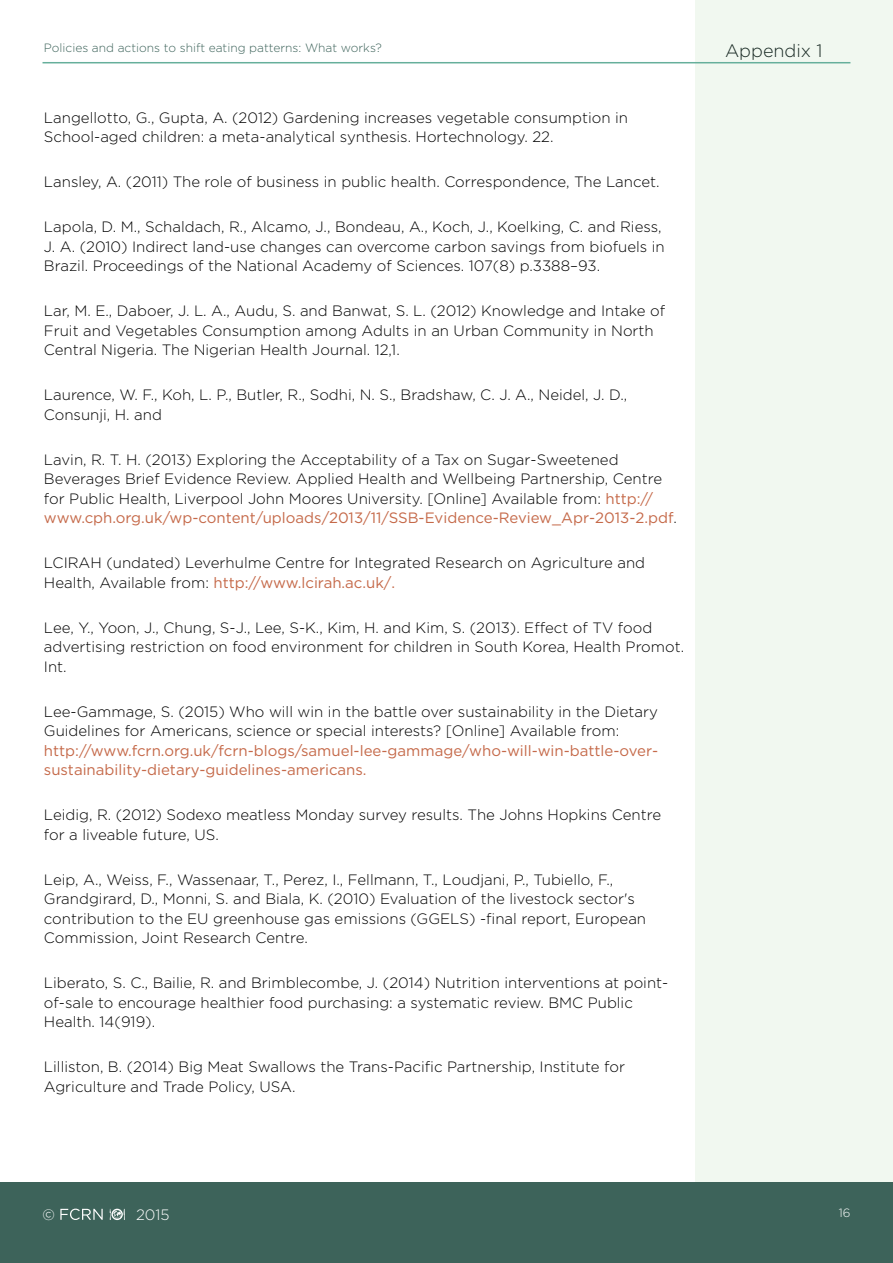
<style>
.page{position:relative;width:893px;height:1263px;background:#fff}
.page>*{position:absolute;margin:0;border:0;box-sizing:border-box;transform-origin:0 0}
.t1{font:300 18px "Gotham";color:#182923}
.t2{font:300 15px/19.5px "Gotham";color:#000}
.t3{font:15px/19.5px "Gotham";color:#c56949}
.t4{font:300 15px "Gotham";color:#fff}
.t5{font:300 12px "Gotham";color:#3d635a}
.t6{font:300 12px "Gotham";color:#fff}
.s1{font-weight:400;color:#c56949}
</style>
<div class="page">
<div style="left:695px;top:0;width:198px;height:1263px;background:#f1f8f0"></div>
<div style="left:0;top:1182px;width:893px;height:81px;background:#3d635a"></div>
<svg style="left:110px;top:1208px;width:15px;height:12px"></svg>
<svg style="left:60px;top:1208px;width:43px;height:12px"></svg>
<hr style="left:43px;top:62px;width:807px;height:1px;background:#66af9b">
<p class="t5" style="left:44px;top:40px;width:340px">Policies and actions to shift eating patterns: What works?</p>
<p class="t1" style="left:725px;top:39px;width:99px">Appendix 1</p>
<p class="t2" style="left:44px;top:107px;width:586px">Langellotto, G., Gupta, A. (2012) Gardening increases vegetable consumption in<br>School-aged children: a meta-analytical synthesis. Hortechnology. 22.</p>
<p class="t2" style="left:44px;top:172px;width:617px">Lansley, A. (2011) The role of business in public health. Correspondence, The Lancet.</p>
<p class="t2" style="left:44px;top:217px;width:622px">Lapola, D. M., Schaldach, R., Alcamo, J., Bondeau, A., Koch, J., Koelking, C. and Riess,<br>J. A. (2010) Indirect land-use changes can overcome carbon savings from biofuels in<br>Brazil. Proceedings of the National Academy of Sciences. 107(8) p.3388–93.</p>
<p class="t2" style="left:44px;top:301px;width:623px">Lar, M. E., Daboer, J. L. A., Audu, S. and Banwat, S. L. (2012) Knowledge and Intake of<br>Fruit and Vegetables Consumption among Adults in an Urban Community in North<br>Central Nigeria. The Nigerian Health Journal. 12,1.</p>
<p class="t2" style="left:44px;top:385px;width:585px">Laurence, W. F., Koh, L. P., Butler, R., Sodhi, N. S., Bradshaw, C. J. A., Neidel, J. D.,<br>Consunji, H. and</p>
<p class="t2" style="left:44px;top:449px;width:635px">Lavin, R. T. H. (2013) Exploring the Acceptability of a Tax on Sugar-Sweetened Beverages Brief Evidence Review. Applied Health and Wellbeing Partnership, Centre for Public Health, Liverpool John Moores University. [Online] Available from: <span class="s1">http:// www.cph.org.uk/wp-content/uploads/2013/11/SSB-Evidence-Review_Apr-2013-2.pdf</span>.</p>
<p class="t2" style="left:44px;top:553px;width:603px">LCIRAH (undated) Leverhulme Centre for Integrated Research on Agriculture and<br>Health, Available from: <span class="s1">http://www.lcirah.ac.uk/.</span></p>
<p class="t2" style="left:44px;top:617px;width:642px">Lee, Y., Yoon, J., Chung, S-J., Lee, S-K., Kim, H. and Kim, S. (2013). Effect of TV food advertising restriction on food environment for children in South Korea, Health Promot.<br>Int.</p>
<p class="t2" style="left:44px;top:701px;width:616px">Lee-Gammage, S. (2015) Who will win in the battle over sustainability in the Dietary<br>Guidelines for Americans, science or special interests? [Online] Available from:</p>
<p class="t3" style="left:44px;top:741px;width:616px">http://www.fcrn.org.uk/fcrn-blogs/samuel-lee-gammage/who-will-win-battle-over&shy;sustainability-dietary-guidelines-americans.</p>
<p class="t2" style="left:44px;top:805px;width:619px">Leidig, R. (2012) Sodexo meatless Monday survey results. The Johns Hopkins Centre for a liveable future, US.</p>
<p class="t2" style="left:44px;top:869px;width:604px">Leip, A., Weiss, F., Wassenaar, T., Perez, I., Fellmann, T., Loudjani, P., Tubiello, F., Grandgirard, D., Monni, S. and Biala, K. (2010) Evaluation of the livestock sector's contribution to the EU greenhouse gas emissions (GGELS) -final report, European Commission, Joint Research Centre.</p>
<p class="t2" style="left:44px;top:973px;width:626px">Liberato, S. C., Bailie, R. and Brimblecombe, J. (2014) Nutrition interventions at point&shy;of-sale to encourage healthier food purchasing: a systematic review. BMC Public<br>Health. 14(919).</p>
<p class="t2" style="left:44px;top:1057px;width:583px">Lilliston, B. (2014) Big Meat Swallows the Trans-Pacific Partnership, Institute for<br>Agriculture and Trade Policy, USA.</p>
<p class="t4" style="left:43px;top:1205px;width:14px">©</p>
<p class="t4" style="left:136px;top:1205px;width:35px">2015</p>
<p class="t6" style="left:839px;top:1205px;width:13px">16</p>
</div>
